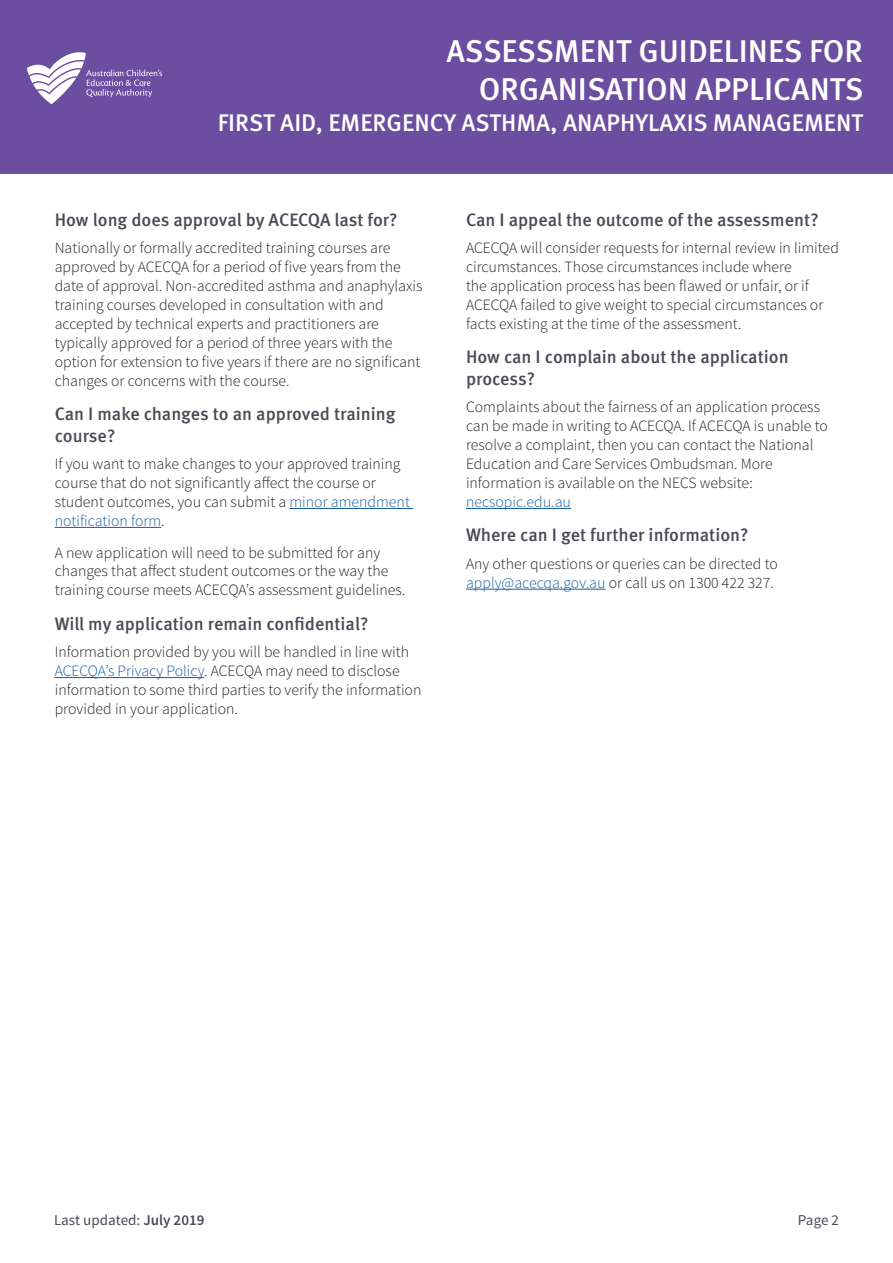
<style>
.page{position:relative;width:893px;height:1263px;background:#fff}
.page>*{position:absolute;margin:0;border:0;box-sizing:border-box;transform-origin:0 0}
.t1{font:500 31.5px/37.8px "Meta Pro";color:#fff;text-align:right}
.t2{font:500 24px "Meta Pro";color:#fff}
.colour_title_HD{font:500 18px/21.6px "Meta Pro";color:#4a4a56}
.body_text{font:300 15.75px/18.9px "Source Sans Pro";color:#231f20}
.t3{font:15px "Source Sans Pro";color:#4a4a56}
.s1{color:#175d9e}
.s2{font-weight:600}
</style>
<div class="page">
<div style="left:0;top:0;width:893px;height:174px;background:#6b4ea0"></div>
<svg style="left:27px;top:49px;width:135px;height:55px"></svg>
<hr style="left:289px;top:508px;width:124px;height:1px;background:#175d9e">
<hr style="left:55px;top:527px;width:106px;height:1px;background:#175d9e">
<hr style="left:55px;top:677px;width:149px;height:1px;background:#175d9e">
<hr style="left:466px;top:508px;width:105px;height:1px;background:#175d9e">
<hr style="left:466px;top:589px;width:140px;height:1px;background:#175d9e">
<h1 class="t1" style="left:446px;top:33px;width:419px">ASSESSMENT GUIDELINES FOR<br>ORGANISATION APPLICANTS</h1>
<h2 class="t2" style="left:218px;top:108px;width:647px">FIRST AID, EMERGENCY ASTHMA, ANAPHYLAXIS MANAGEMENT</h2>
<p class="colour_title_HD" style="left:55px;top:210px;width:344px">How long does approval by ACECQA last for?</p>
<p class="body_text" style="left:55px;top:239px;width:369px">Nationally or formally accredited training courses are approved by ACECQA for a period of five years from the date of approval. Non-accredited asthma and anaphylaxis training courses developed in consultation with and accepted by technical experts and practitioners are typically approved for a period of three years with the option for extension to five years if there are no significant changes or concerns with the course.</p>
<p class="colour_title_HD" style="left:55px;top:404px;width:342px">Can I make changes to an approved training course?</p>
<p class="body_text" style="left:55px;top:454px;width:357px">If you want to make changes to your approved training course that do not significantly affect the course or student outcomes, you can submit a <span class="s1">minor amendment notification form</span>.</p>
<p class="body_text" style="left:55px;top:543px;width:352px">A new application will need to be submitted for any changes that affect student outcomes or the way the training course meets ACECQA’s assessment guidelines.</p>
<p class="colour_title_HD" style="left:55px;top:613px;width:315px">Will my application remain confidential?</p>
<p class="body_text" style="left:55px;top:642px;width:368px">Information provided by you will be handled in line with <span class="s1">ACECQA’s Privacy Policy</span>. ACECQA may need to disclose information to some third parties to verify the information provided in your application.</p>
<p class="colour_title_HD" style="left:466px;top:210px;width:354px">Can I appeal the outcome of the assessment?</p>
<p class="body_text" style="left:466px;top:239px;width:374px">ACECQA will consider requests for internal review in limited circumstances. Those circumstances include where<br>the application process has been flawed or unfair, or if ACECQA failed to give weight to special circumstances or facts existing at the time of the assessment.</p>
<p class="colour_title_HD" style="left:466px;top:347px;width:324px">How can I complain about the application process?</p>
<p class="body_text" style="left:466px;top:398px;width:363px">Complaints about the fairness of an application process can be made in writing to ACECQA. If ACECQA is unable to resolve a complaint, then you can contact the National Education and Care Services Ombudsman. More information is available on the NECS website: <span class="s1">necsopic.edu.au</span></p>
<p class="colour_title_HD" style="left:466px;top:525px;width:284px">Where can I get further information?</p>
<p class="body_text" style="left:466px;top:554px;width:313px">Any other questions or queries can be directed to <span class="s1">apply@acecqa.gov.au</span> or call us on 1300 422 327.</p>
<p class="t3" style="left:54px;top:1210px;width:152px">Last updated: <span class="s2">July 2019</span></p>
<p class="t3" style="left:798px;top:1210px;width:43px">Page 2</p>
</div>
